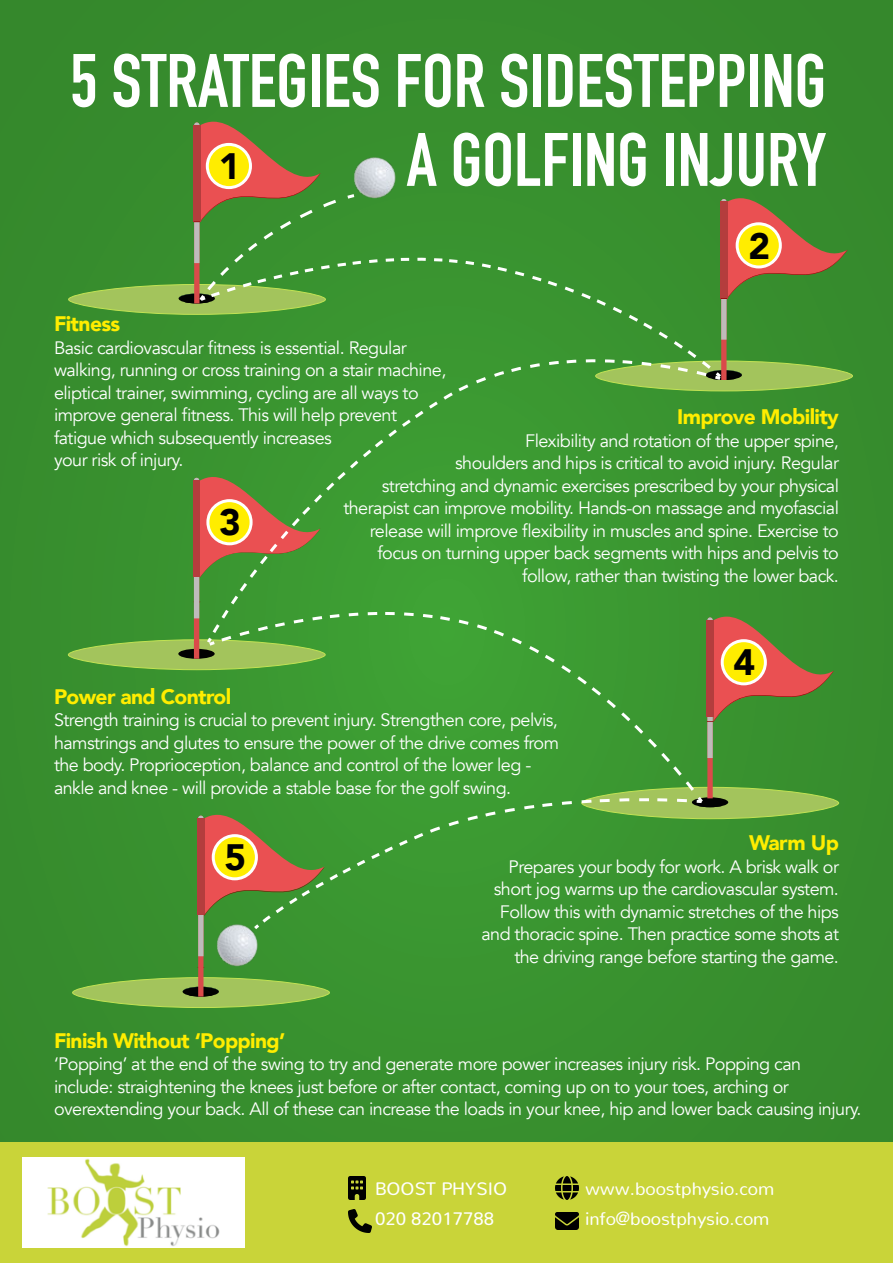
<style>
.page{position:relative;width:893px;height:1263px;background:#378d2d}
.page>*{position:absolute;margin:0;border:0;box-sizing:border-box;transform-origin:0 0}
.t1{font:700 74.25px/78.9px "DIN Condensed";color:#fff;text-align:right}
.t2{font:900 36.75px "Avenir";color:#000}
.t3{font:900 21px "Avenir";letter-spacing:-.03em;color:#ffed00}
.t4{font:18px/22.5px "Avenir";letter-spacing:-.03em;color:#fff}
.t5{font:18px/30px "Nunito";color:#fff}
</style>
<div class="page">
<div style="left:69px;top:284px;width:256px;height:30px;background:#a3c45c;border-radius:50%"></div>
<div style="left:68px;top:640px;width:257px;height:30px;background:#a3c45c;border-radius:50%"></div>
<svg style="left:179px;top:122px;width:668px;height:270px"></svg>
<div style="left:205px;top:373px;width:518px;height:104px;background:#3b9831"></div>
<div style="left:73px;top:978px;width:256px;height:29px;background:#a3c45c;border-radius:50%"></div>
<div style="left:72px;top:977px;width:258px;height:31px;border:1px solid #c2e354;border-radius:50%"></div>
<svg style="left:178px;top:477px;width:656px;height:519px"></svg>
<img style="left:214px;top:923px;width:46px;height:44px">
<div style="left:0;top:1143px;width:893px;height:120px;background:#c9d439"></div>
<img style="left:22px;top:1158px;width:223px;height:90px">
<img style="left:348px;top:1176px;width:17px;height:23px">
<img style="left:555px;top:1212px;width:23px;height:18px">
<img style="left:348px;top:1209px;width:23px;height:23px">
<img style="left:555px;top:1176px;width:23px;height:23px">
<h1 class="t1" style="left:70px;top:41px;width:758px">5 STRATEGIES FOR SIDESTEPPING<br>A GOLFING INJURY</h1>
<h2 class="t2" style="left:219px;top:135px;width:23px">1</h2>
<h2 class="t2" style="left:748px;top:214px;width:23px">2</h2>
<p class="t3" style="left:54px;top:306px;width:68px">Fitness</p>
<p class="t4" style="left:54px;top:337px;width:394px">Basic cardiovascular fitness is essential. Regular walking, running or cross training on a stair machine, eliptical trainer, swimming, cycling are all ways to improve general fitness. This will help prevent fatigue which subsequently increases<br>your risk of injury.</p>
<p class="t3" style="left:677px;top:399px;width:163px">Improve Mobility</p>
<p class="t4" style="left:343px;top:430px;width:497px;text-align:right">Flexibility and rotation of the upper spine,<br>shoulders and hips is critical to avoid injury. Regular<br>stretching and dynamic exercises prescribed by your physical therapist can improve mobility. Hands-on massage and myofascial release will improve flexibility in muscles and spine. Exercise to focus on turning upper back segments with hips and pelvis to follow, rather than twisting the lower back.</p>
<h2 class="t2" style="left:219px;top:491px;width:23px">3</h2>
<p class="t3" style="left:54px;top:678px;width:179px">Power and Control</p>
<p class="t4" style="left:54px;top:709px;width:507px">Strength training is crucial to prevent injury. Strengthen core, pelvis, hamstrings and glutes to ensure the power of the drive comes from the body. Proprioception, balance and control of the lower leg - ankle and knee - will provide a stable base for the golf swing.</p>
<h2 class="t2" style="left:734px;top:631px;width:23px">4</h2>
<h2 class="t2" style="left:225px;top:826px;width:23px">5</h2>
<p class="t3" style="left:749px;top:825px;width:91px">Warm Up</p>
<p class="t4" style="left:481px;top:856px;width:359px;text-align:right">Prepares your body for work. A brisk walk or short jog warms up the cardiovascular system.<br>Follow this with dynamic stretches of the hips and thoracic spine. Then practice some shots at the driving range before starting the game.</p>
<p class="t3" style="left:54px;top:1023px;width:233px">Finish Without ‘Popping’</p>
<p class="t4" style="left:54px;top:1053px;width:809px">‘Popping’ at the end of the swing to try and generate more power increases injury risk. Popping can include: straightening the knees just before or after contact, coming up on to your toes, arching or overextending your back. All of these can increase the loads in your knee, hip and lower back causing injury.</p>
<p class="t5" style="left:375px;top:1174px;width:134px">BOOST PHYSIO<br>020 82017788</p>
<p class="t5" style="left:585px;top:1174px;width:191px">www.boostphysio.com</p>
<p class="t5" style="left:585px;top:1204px;width:186px">info@boostphysio.com</p>
</div>
